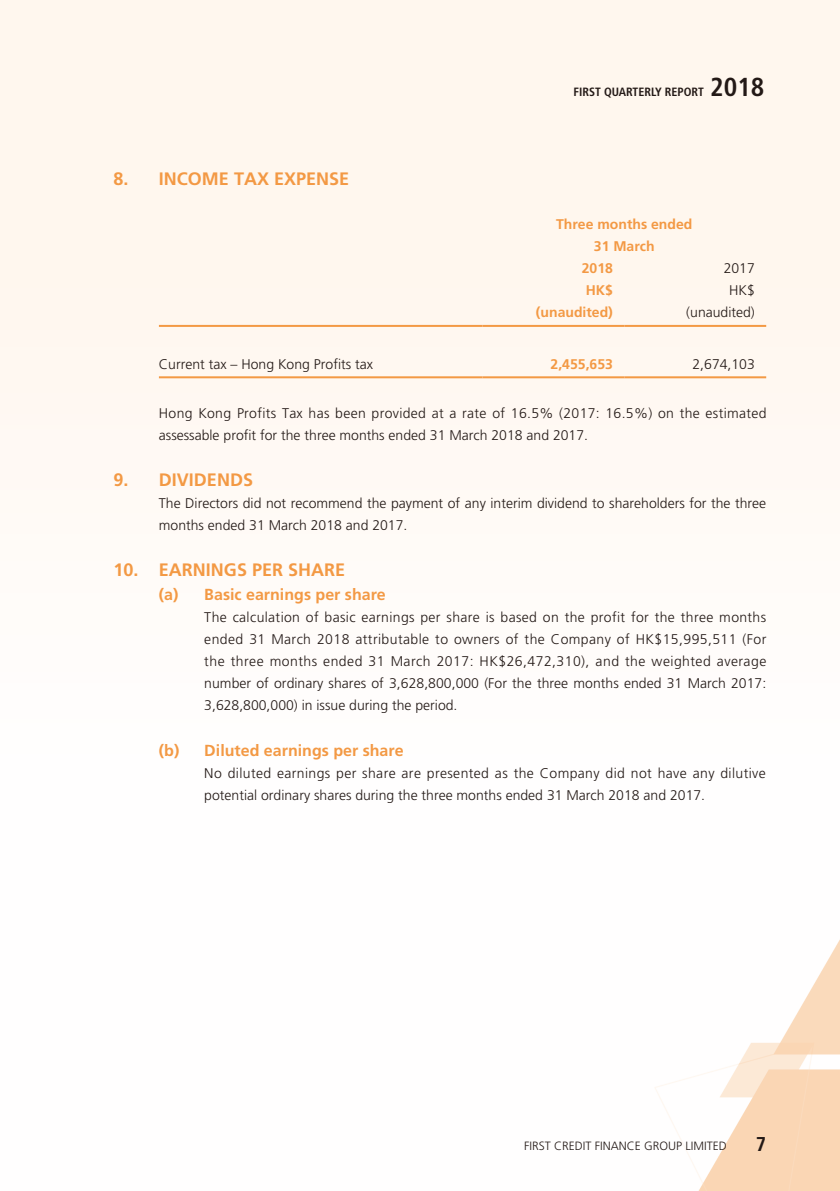
<style>
.page{position:relative;width:840px;height:1191px;background:#fff}
.page>*{position:absolute;margin:0;border:0;box-sizing:border-box;transform-origin:0 0}
.t1{font:700 condensed 20px "Frutiger LT Std";color:#231916}
.t2{font:700 18px "Frutiger LT Std";color:#f39944}
.t3{font:700 16px "Frutiger LT Std";color:#f39944}
.t4{font:300 14px/22px "Frutiger LT Std";color:#231916}
.t5{font:300 14px/22px "Frutiger LT Std";letter-spacing:.025em;color:#231916}
.t6{font:300 14px/22px "Frutiger LT Std";letter-spacing:.02em;color:#231916}
.t7{font:700 14px "Frutiger LT Std";color:#f39944}
.t8{font:300 12px "Frutiger LT Std";color:#231916}
.t9{font:700 condensed 12px "Frutiger LT Std";color:#231916}
.s1{font-size:26px}
</style>
<div class="page">
<img style="left:0;top:0;width:839px;height:1191px">
<hr style="left:159px;top:325px;width:323px;height:2px;background:#f39944">
<hr style="left:482px;top:325px;width:142px;height:2px;background:#f39944">
<hr style="left:624px;top:325px;width:141px;height:2px;background:#f39944">
<hr style="left:159px;top:376px;width:323px;height:2px;background:#f39944">
<hr style="left:482px;top:376px;width:142px;height:2px;background:#f39944">
<hr style="left:624px;top:376px;width:141px;height:2px;background:#f39944">
<p class="t2" style="left:113px;top:168px;width:237px">8. INCOME TAX EXPENSE</p>
<p class="t9" style="left:573px;top:85px;width:192px">FIRST QUARTERLY REPORT <span class="s1">2018</span></p>
<p class="t7" style="left:556px;top:216px;width:138px">Three months ended</p>
<p class="t7" style="left:593px;top:238px;width:62px">31 March</p>
<p class="t7" style="left:581px;top:260px;width:33px">2018</p>
<p class="t4" style="left:723px;top:257px;width:33px">2017</p>
<p class="t7" style="left:585px;top:282px;width:29px">HK$</p>
<p class="t4" style="left:728px;top:279px;width:27px">HK$</p>
<p class="t7" style="left:535px;top:304px;width:78px">(unaudited)</p>
<p class="t4" style="left:686px;top:301px;width:70px">(unaudited)</p>
<p class="t4" style="left:159px;top:353px;width:215px">Current tax – Hong Kong Profits tax</p>
<p class="t7" style="left:550px;top:355px;width:64px">2,455,653</p>
<p class="t4" style="left:692px;top:353px;width:64px">2,674,103</p>
<p class="t6" style="left:159px;top:402px;width:608px">Hong Kong Profits Tax has been provided at a rate of 16.5% (2017: 16.5%) on the estimated assessable profit for the three months ended 31 March 2018 and 2017.</p>
<p class="t2" style="left:113px;top:469px;width:141px">9. DIVIDENDS</p>
<p class="t4" style="left:159px;top:492px;width:608px">The Directors did not recommend the payment of any interim dividend to shareholders for the three months ended 31 March 2018 and 2017.</p>
<p class="t2" style="left:113px;top:559px;width:233px">10. EARNINGS PER SHARE</p>
<p class="t3" style="left:159px;top:584px;width:228px">(a) Basic earnings per share</p>
<p class="t4" style="left:204px;top:606px;width:563px;text-align:justify">The calculation of basic earnings per share is based on the profit for the three months ended 31 March 2018 attributable to owners of the Company of HK$15,995,511 (For the three months ended 31 March 2017: HK$26,472,310), and the weighted average number of ordinary shares of 3,628,800,000 (For the three months ended 31 March 2017:<br>3,628,800,000) in issue during the period.</p>
<p class="t3" style="left:159px;top:740px;width:246px">(b) Diluted earnings per share</p>
<p class="t5" style="left:204px;top:762px;width:562px">No diluted earnings per share are presented as the Company did not have any dilutive potential ordinary shares during the three months ended 31 March 2018 and 2017.</p>
<p class="t8" style="left:523px;top:1139px;width:204px">FIRST CREDIT FINANCE GROUP LIMITED</p>
<h1 class="t1" style="left:755px;top:1132px;width:12px">7</h1>
</div>
